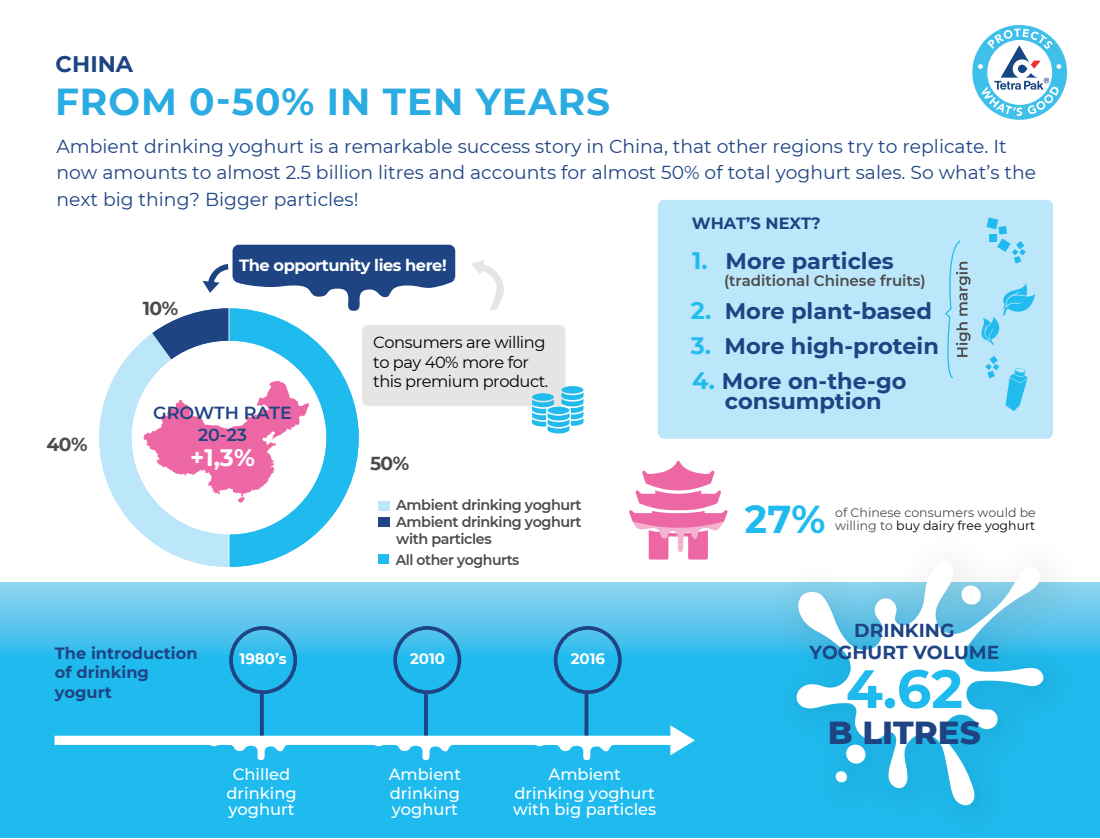
<style>
.page{position:relative;width:1100px;height:839px;background:#fff}
.page>*{position:absolute;margin:0;border:0;box-sizing:border-box;transform-origin:0 0}
.t1{font:700 53.75px "Montserrat";color:#20bbee}
.t2{font:700 38.75px "Montserrat";color:#20bbee}
.t3{font:700 37.5px "Montserrat";letter-spacing:.025em;color:#2aabe2}
.t4{font:800 32.5px "Montserrat";color:#1e4484}
.t5{font:700 23.75px "Montserrat";color:#fff}
.t6{font:700 22.5px/20px "Montserrat";color:#1e4484;text-align:center}
.t7{font:18.75px/26.2px "Montserrat";color:#1e4484}
.t8{font:700 18.75px/22.5px "Montserrat";color:#1e4484;text-align:center}
.t9{font:700 18.75px "Montserrat";color:#4b4b4b}
.t10{font:600 17.5px/22.5px "Montserrat";color:#1e4484;text-align:center}
.t11{font:500 16.25px/18.8px "Montserrat";color:#fff;text-align:center}
.t12{font:16.25px/19.5px "Montserrat";letter-spacing:-.03em;color:#010101}
.t13{font:700 16.25px/19.5px "Montserrat";color:#1e4484}
.t14{font:700 16.25px "Montserrat";letter-spacing:-.03em;color:#fff}
.t15{font:600 15px "Montserrat";color:#4b4b4b}
.t16{font:700 15px "Montserrat";color:#fff}
.t17{font:600 14.38px/17.2px "Montserrat";letter-spacing:-.03em;color:#4b4b4b}
.t18{font:12.5px "Montserrat";color:#010101}
.t19{font:12.5px "Montserrat";color:#4b4b4b}
.s1{font-size:23.75px;color:#20bbee}
.s2{font-size:23.75px;color:#23bcee}
.s3{color:#4b4b4b}
</style>
<div class="page">
<svg style="left:629px;top:460px;width:99px;height:99px"></svg>
<div style="left:0;top:653px;width:1100px;height:184px;background:#20bbee"></div>
<div style="left:0;top:582px;width:1100px;height:73px;background:linear-gradient(to bottom,#93d6ef,#30b7ea)"></div>
<div style="left:229px;top:625px;width:68px;height:68px;border:4px solid #1e4484;border-radius:50%"></div>
<svg style="left:260px;top:690px;width:4px;height:35px"></svg>
<div style="left:393px;top:625px;width:68px;height:68px;border:4px solid #1e4484;border-radius:50%"></div>
<hr style="left:424px;top:690px;width:4px;height:59px;background:#1e4484">
<div style="left:554px;top:625px;width:68px;height:68px;border:4px solid #1e4484;border-radius:50%"></div>
<hr style="left:585px;top:690px;width:3px;height:59px;background:#1e4484">
<svg style="left:54px;top:725px;width:641px;height:34px"></svg>
<div style="left:362px;top:325px;width:204px;height:81px;background:#e6e5e4;border-radius:6px"></div>
<div style="left:233px;top:244px;width:222px;height:38px;background:#1e4484;border-radius:6px"></div>
<svg style="left:532px;top:386px;width:51px;height:47px"></svg>
<div style="left:658px;top:200px;width:395px;height:238px;background:#bce6fa;border-radius:6px"></div>
<svg style="left:987px;top:217px;width:39px;height:46px"></svg>
<svg style="left:985px;top:356px;width:14px;height:22px"></svg>
<svg style="left:1005px;top:368px;width:23px;height:43px"></svg>
<svg style="left:982px;top:283px;width:53px;height:62px"></svg>
<svg style="left:972px;top:25px;width:95px;height:95px"></svg>
<img style="left:749px;top:582px;width:351px;height:256px">
<img style="left:781px;top:579px;width:285px;height:248px">
<svg style="left:795px;top:567px;width:250px;height:240px"></svg>
<svg style="left:960px;top:584px;width:22px;height:21px"></svg>
<svg style="left:798px;top:743px;width:259px;height:61px"></svg>
<svg style="left:99px;top:259px;width:405px;height:307px"></svg>
<svg style="left:945px;top:240px;width:26px;height:139px"></svg>
<p class="t6" style="left:56px;top:53px;width:79px">CHINA</p>
<h3 class="t3" style="left:55px;top:75px;width:557px">FROM 0-50% IN TEN YEARS</h3>
<p class="t7" style="left:57px;top:133px;width:981px">Ambient drinking yoghurt is a remarkable success story in China, that other regions try to replicate. It now amounts to almost 2.5 billion litres and accounts for almost 50% of total yoghurt sales. So what’s the next big thing? Bigger particles!</p>
<p class="t9" style="left:47px;top:431px;width:43px">40%</p>
<p class="t9" style="left:143px;top:295px;width:37px">10%</p>
<p class="t14" style="left:239px;top:253px;width:209px">The opportunity lies here!</p>
<p class="t12" style="left:373px;top:332px;width:177px">Consumers are willing to pay 40% more for this premium product.</p>
<p class="t10" style="left:153px;top:400px;width:140px">GROWTH RATE<br>20-23</p>
<p class="t5" style="left:190px;top:440px;width:66px">+1,3%</p>
<p class="t9" style="left:370px;top:450px;width:41px">50%</p>
<p class="t17" style="left:396px;top:495px;width:187px">Ambient drinking yoghurt</p>
<p class="t17" style="left:396px;top:512px;width:187px">Ambient drinking yoghurt with particles</p>
<p class="t17" style="left:396px;top:550px;width:125px">All other yoghurts</p>
<p class="t13" style="left:55px;top:642px;width:144px">The introduction of drinking yogurt</p>
<p class="t16" style="left:240px;top:647px;width:49px">1980’s</p>
<p class="t16" style="left:410px;top:647px;width:37px">2010</p>
<p class="t16" style="left:571px;top:647px;width:36px">2016</p>
<p class="t11" style="left:226px;top:763px;width:72px">Chilled drinking</p>
<p class="t11" style="left:229px;top:798px;width:68px">yoghurt</p>
<p class="t11" style="left:389px;top:763px;width:74px;text-align:left">Ambient drinking</p>
<p class="t11" style="left:392px;top:798px;width:68px">yoghurt</p>
<p class="t11" style="left:514px;top:763px;width:142px">Ambient drinking yoghurt</p>
<p class="t11" style="left:513px;top:798px;width:145px">with big particles</p>
<p class="t13" style="left:692px;top:213px;width:130px">WHAT’S NEXT?</p>
<p class="t6" style="left:692px;top:249px;width:203px"><span class="s1">1.</span> More particles</p>
<p class="t15" style="left:724px;top:270px;width:203px">(traditional Chinese fruits)</p>
<p class="t6" style="left:691px;top:299px;width:243px"><span class="s2">2.</span> More plant-based</p>
<p class="t6" style="left:691px;top:334px;width:249px"><span class="s2">3.</span> More high-protein</p>
<p class="t6" style="left:692px;top:369px;width:216px"><span class="s1">4.</span> More on-the-go consumption</p>
<h2 class="t2" style="left:745px;top:491px;width:82px">27%</h2>
<p class="t19" style="left:835px;top:504px;width:202px">of Chinese consumers would be</p>
<p class="t18" style="left:835px;top:516px;width:201px"><span class="s3">willing to</span> buy dairy free yoghurt</p>
<p class="t8" style="left:809px;top:617px;width:191px">DRINKING<br>YOGHURT VOLUME</p>
<h1 class="t1" style="left:846px;top:649px;width:119px">4.62</h1>
<h3 class="t4" style="left:828px;top:708px;width:154px">B LITRES</h3>
</div>
